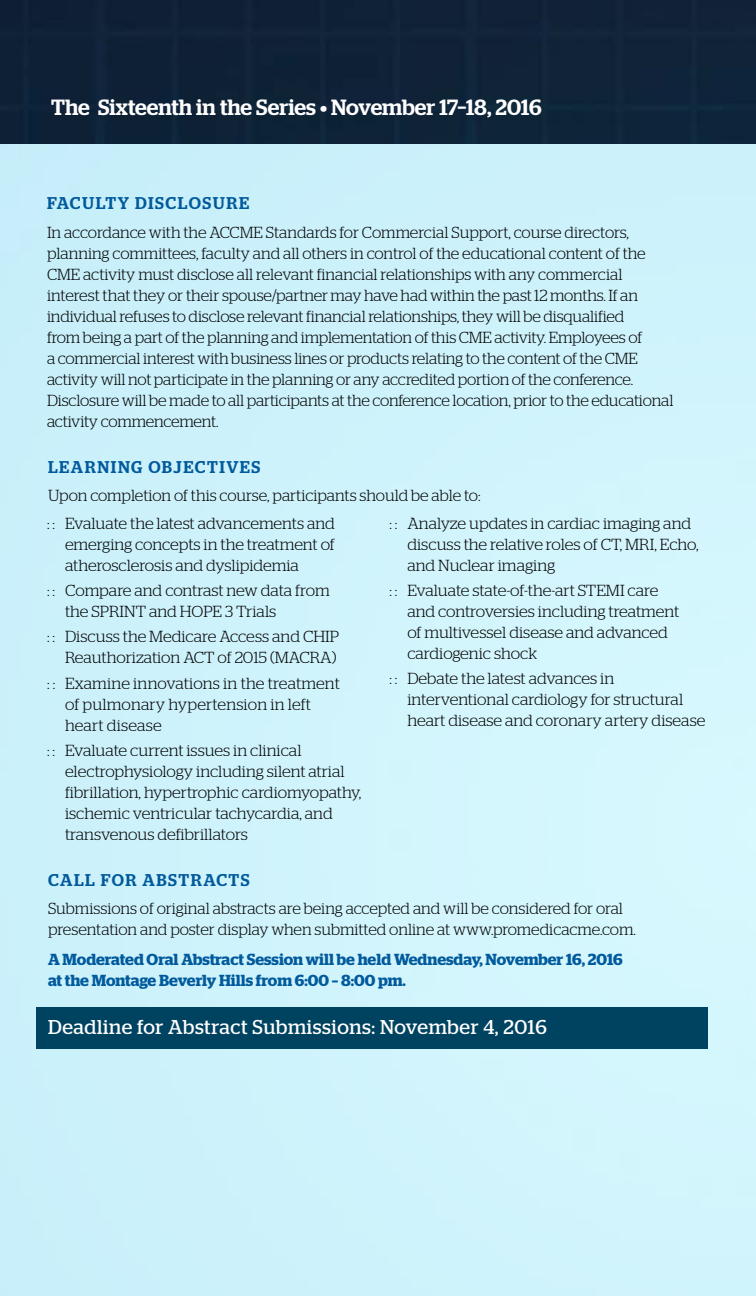
<style>
.page{position:relative;width:756px;height:1296px;background:#fff}
.page>*{position:absolute;margin:0;border:0;box-sizing:border-box;transform-origin:0 0}
.t1{font:500 22px "Stag";color:#fff}
.t2{font:20px "Stag";letter-spacing:.03em;color:#fff}
.Green_Titles{font:500 17px "Stag";letter-spacing:.09em;color:#005a9c}
.Body{font:300 16px/21px "Stag";letter-spacing:-.01em;color:#000}
.Body-2{font:600 16px/21px "Stag";color:#005a9c}
.Body-3{font:300 16px/21px "Stag";letter-spacing:.01em;color:#000}
</style>
<div class="page">
<div style="left:36px;top:1007px;width:672px;height:42px;background:#004361"></div>
<div style="left:0;top:0;width:756px;height:144px;background:#0f2236"></div>
<p class="t1" style="left:51px;top:95px;width:492px">The Sixteenth in the Series • November 17–18, 2016</p>
<p class="Green_Titles" style="left:47px;top:193px;width:204px">FACULTY DISCLOSURE</p>
<p class="Body" style="left:47px;top:221px;width:628px">In accordance with the ACCME Standards for Commercial Support, course directors, planning committees, faculty and all others in control of the educational content of the CME activity must disclose all relevant financial relationships with any commercial interest that they or their spouse/partner may have had within the past 12 months. If an individual refuses to disclose relevant financial relationships, they will be disqualified<br>from being a part of the planning and implementation of this CME activity. Employees of<br>a commercial interest with business lines or products relating to the content of the CME activity will not participate in the planning or any accredited portion of the conference.<br>Disclosure will be made to all participants at the conference location, prior to the educational activity commencement.</p>
<p class="Green_Titles" style="left:48px;top:457px;width:214px">LEARNING OBJECTIVES</p>
<p class="Body" style="left:48px;top:485px;width:434px">Upon completion of this course, participants should be able to:</p>
<p class="Body" style="left:65px;top:512px;width:272px;text-align:justify;text-indent:-18px">: : Evaluate the latest advancements and emerging concepts in the treatment of atherosclerosis and dyslipidemia</p>
<p class="Body" style="left:65px;top:580px;width:266px;text-indent:-18px">: : Compare and contrast new data from the SPRINT and HOPE 3 Trials</p>
<p class="Body" style="left:47px;top:626px;width:294px;text-align:right">: : Discuss the Medicare Access and CHIP<br>Reauthorization ACT of 2015 (MACRA)</p>
<p class="Body-3" style="left:65px;top:672px;width:276px;text-indent:-18px">: : Examine innovations in the treatment of pulmonary hypertension in left heart disease</p>
<p class="Body" style="left:65px;top:740px;width:298px;text-indent:-18px">: : Evaluate current issues in clinical electrophysiology including silent atrial fibrillation, hypertrophic cardiomyopathy, ischemic ventricular tachycardia, and transvenous defibrillators</p>
<p class="Body" style="left:407px;top:512px;width:293px;text-indent:-18px">: : Analyze updates in cardiac imaging and discuss the relative roles of CT, MRI, Echo, and Nuclear imaging</p>
<p class="Body" style="left:407px;top:580px;width:273px;text-indent:-18px">: : Evaluate state-of-the-art STEMI care and controversies including treatment of multivessel disease and advanced cardiogenic shock</p>
<p class="Body" style="left:407px;top:668px;width:300px;text-indent:-18px">: : Debate the latest advances in interventional cardiology for structural heart disease and coronary artery disease</p>
<p class="Green_Titles" style="left:48px;top:870px;width:203px">CALL FOR ABSTRACTS</p>
<p class="Body" style="left:48px;top:898px;width:590px">Submissions of original abstracts are being accepted and will be considered for oral presentation and poster display when submitted online at www.promedicacme.com.</p>
<p class="Body-2" style="left:48px;top:949px;width:576px">A Moderated Oral Abstract Session will be held Wednesday, November 16, 2016 at the Montage Beverly Hills from 6:00 – 8:00 pm.</p>
<p class="t2" style="left:48px;top:1016px;width:500px">Deadline for Abstract Submissions: November 4, 2016</p>
</div>
